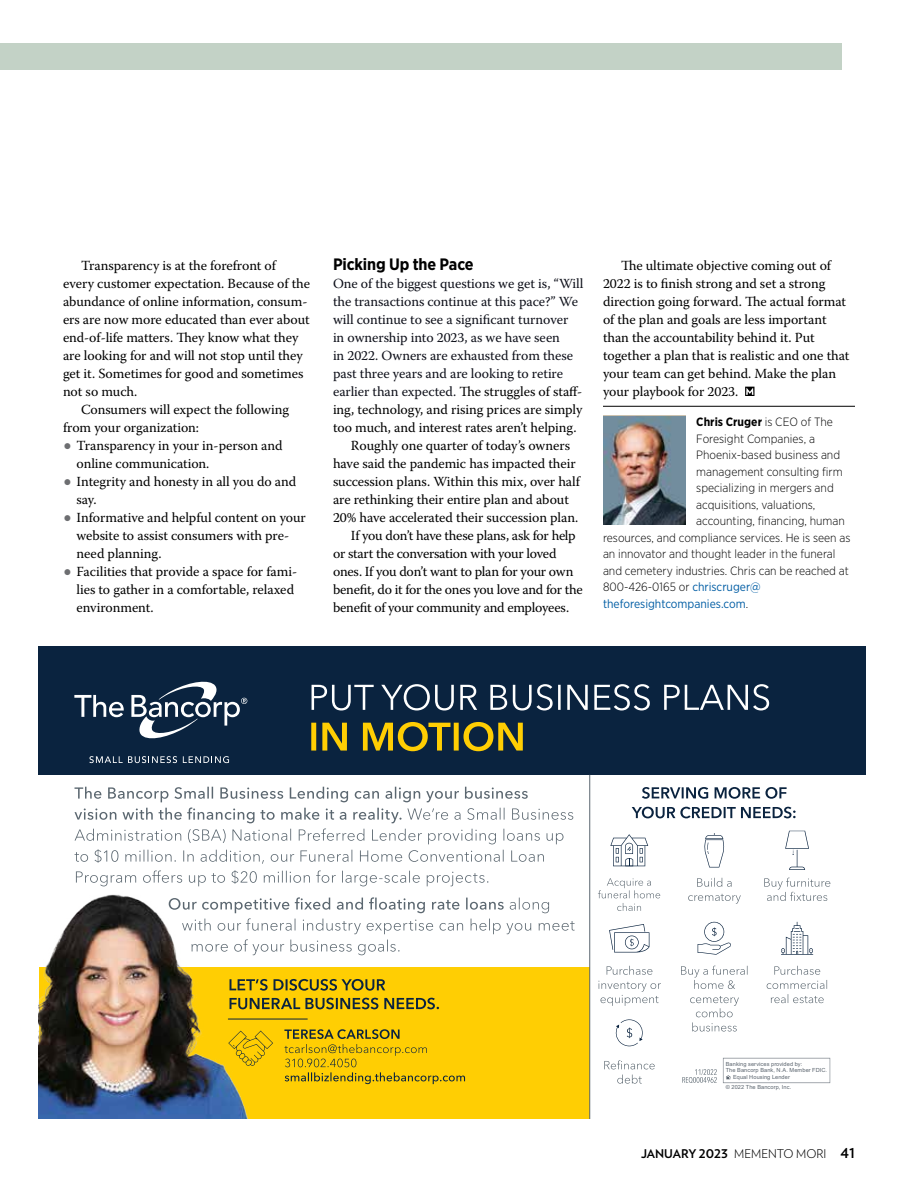
<style>
.page{position:relative;width:918px;height:1188px;background:#fff}
.page>*{position:absolute;margin:0;border:0;box-sizing:border-box;transform-origin:0 0}
.t1{font:700 16.5px "Gotham Narrow";letter-spacing:-.01em;color:#000}
.t2{font:13.8px/18px "Warnock Pro";letter-spacing:-.005em;color:#000}
.t3{font:13.8px "Warnock Pro";letter-spacing:-.005em;color:#0e101a}
.t4{font:300 12px "Gotham Narrow";color:#000}
.t5{font:12px "Gotham Narrow";color:#005da4}
.t6{font:700 12px "Verlag";color:#000}
.t7{font:700 12px "Gotham Narrow";color:#000}
.t8{font:5.7px "Arial";letter-spacing:.01em;color:#5d6670}
.s1{font-family:"Minion Pro";font-size:22.5px;color:#6d6e71}
.s2{color:#000}
.s3{font-weight:300}
.s4{font-weight:400;color:#005da4}
.s5{font-weight:300;color:#000}
.s6{font-size:13.5px}
</style>
<div class="page">
<div style="left:0;top:43px;width:842px;height:27px;background:#c3d2c6"></div>
<div style="left:39px;top:646px;width:827px;height:129px;background:#0a233f"></div>
<svg style="left:311px;top:722px;width:212px;height:29px"></svg>
<svg style="left:312px;top:684px;width:457px;height:27px"></svg>
<svg style="left:254px;top:897px;width:321px;height:58px"></svg>
<svg style="left:76px;top:870px;width:412px;height:16px"></svg>
<svg style="left:75px;top:829px;width:489px;height:35px"></svg>
<svg style="left:75px;top:808px;width:498px;height:15px"></svg>
<svg style="left:75px;top:787px;width:453px;height:15px"></svg>
<svg style="left:632px;top:807px;width:164px;height:11px"></svg>
<svg style="left:642px;top:787px;width:145px;height:12px"></svg>
<div style="left:39px;top:968px;width:551px;height:151px;background:#ffce03"></div>
<svg style="left:254px;top:998px;width:185px;height:11px"></svg>
<svg style="left:254px;top:979px;width:131px;height:12px"></svg>
<svg style="left:254px;top:1031px;width:19px;height:34px"></svg>
<svg style="left:284px;top:1029px;width:181px;height:55px"></svg>
<hr style="left:228px;top:1019px;width:79px;height:1px;background:#0a233f">
<svg style="left:89px;top:756px;width:88px;height:7px"></svg>
<svg style="left:183px;top:756px;width:46px;height:7px"></svg>
<svg style="left:74px;top:695px;width:50px;height:22px"></svg>
<svg style="left:131px;top:682px;width:116px;height:57px"></svg>
<img style="left:39px;top:894px;width:215px;height:225px">
<hr style="left:589px;top:775px;width:1px;height:344px;background:#5b6770">
<svg style="left:610px;top:834px;width:38px;height:32px"></svg>
<svg style="left:609px;top:924px;width:40px;height:29px"></svg>
<svg style="left:615px;top:1019px;width:28px;height:28px"></svg>
<svg style="left:704px;top:833px;width:20px;height:34px"></svg>
<svg style="left:698px;top:922px;width:33px;height:33px"></svg>
<svg style="left:785px;top:831px;width:24px;height:39px"></svg>
<svg style="left:781px;top:922px;width:32px;height:33px"></svg>
<svg style="left:598px;top:878px;width:62px;height:33px"></svg>
<svg style="left:688px;top:894px;width:53px;height:10px"></svg>
<svg style="left:697px;top:878px;width:35px;height:9px"></svg>
<svg style="left:764px;top:878px;width:66px;height:23px"></svg>
<svg style="left:598px;top:981px;width:63px;height:25px"></svg>
<svg style="left:607px;top:966px;width:45px;height:9px"></svg>
<svg style="left:690px;top:996px;width:49px;height:36px"></svg>
<svg style="left:681px;top:966px;width:67px;height:23px"></svg>
<svg style="left:767px;top:966px;width:60px;height:37px"></svg>
<svg style="left:617px;top:1075px;width:25px;height:9px"></svg>
<svg style="left:604px;top:1060px;width:51px;height:9px"></svg>
<svg style="left:682px;top:1069px;width:35px;height:14px"></svg>
<svg style="left:723px;top:1058px;width:107px;height:25px"></svg>
<hr style="left:603px;top:406px;width:252px;height:1px;background:#000">
<svg style="left:745px;top:387px;width:9px;height:9px"></svg>
<img style="left:603px;top:417px;width:83px;height:108px">
<p class="t2" style="left:81px;top:256px;width:196px">Transparency is at the forefront of</p>
<p class="t2" style="left:63px;top:274px;width:249px">every customer expectation. Because of the</p>
<p class="t2" style="left:63px;top:292px;width:246px">abundance of online information, consum-</p>
<p class="t2" style="left:63px;top:310px;width:248px">ers are now more educated than ever about</p>
<p class="t2" style="left:63px;top:328px;width:237px">end-of-life matters. They know what they</p>
<p class="t2" style="left:63px;top:346px;width:242px">are looking for and will not stop until they</p>
<p class="t2" style="left:63px;top:364px;width:242px">get it. Sometimes for good and sometimes</p>
<p class="t2" style="left:63px;top:382px;width:76px">not so much.</p>
<p class="t2" style="left:81px;top:400px;width:210px">Consumers will expect the following</p>
<p class="t2" style="left:63px;top:418px;width:138px">from your organization:</p>
<p class="t2" style="left:77px;top:436px;width:208px;text-indent:-14px"><span class="s1">•</span> Transparency in your in-person and online communication.</p>
<p class="t2" style="left:77px;top:472px;width:221px;text-indent:-14px"><span class="s1">•</span> Integrity and honesty in all you do and say.</p>
<p class="t2" style="left:77px;top:508px;width:231px;text-indent:-14px"><span class="s1">•</span> Informative and helpful content on your website to assist consumers with pre&shy;need planning.</p>
<p class="t2" style="left:77px;top:562px;width:222px;text-indent:-14px"><span class="s1">•</span> Facilities that provide a space for fami&shy;lies to gather in a comfortable, relaxed environment.</p>
<p class="t1" style="left:333px;top:254px;width:142px">Picking Up the Pace</p>
<p class="t3" style="left:333px;top:275px;width:252px">One of the biggest questions we get is, “Will</p>
<p class="t3" style="left:333px;top:293px;width:247px">the transactions continue at this pace?” We</p>
<p class="t3" style="left:333px;top:311px;width:237px">will continue to see a significant turnover</p>
<p class="t3" style="left:333px;top:329px;width:229px">in ownership into 2023, as we have seen</p>
<p class="t3" style="left:333px;top:347px;width:242px">in 2022. Owners are exhausted from these</p>
<p class="t3" style="left:333px;top:365px;width:232px">past three years and are looking to retire</p>
<p class="t3" style="left:333px;top:383px;width:251px">earlier than expected. <span class="s2">The struggles of staff-</span></p>
<p class="t2" style="left:333px;top:400px;width:251px">ing, technology, and rising prices are simply</p>
<p class="t2" style="left:333px;top:418px;width:245px">too much, and interest rates aren’t helping.</p>
<p class="t2" style="left:351px;top:436px;width:221px">Roughly one quarter of today’s owners</p>
<p class="t2" style="left:333px;top:454px;width:244px">have said the pandemic has impacted their</p>
<p class="t2" style="left:333px;top:472px;width:248px">succession plans. Within this mix, over half</p>
<p class="t2" style="left:333px;top:490px;width:238px">are rethinking their entire plan and about</p>
<p class="t2" style="left:333px;top:508px;width:247px">20% have accelerated their succession plan.</p>
<p class="t2" style="left:351px;top:526px;width:226px">If you don’t have these plans, ask for help</p>
<p class="t2" style="left:333px;top:544px;width:225px">or start the conversation with your loved</p>
<p class="t2" style="left:333px;top:562px;width:242px">ones. If you don’t want to plan for your own</p>
<p class="t2" style="left:333px;top:580px;width:251px">benefit, do it for the ones you love and for the</p>
<p class="t2" style="left:333px;top:598px;width:238px">benefit of your community and employees.</p>
<p class="t2" style="left:603px;top:256px;width:248px;text-indent:18px">The ultimate objective coming out of 2022 is to finish strong and set a strong direction going forward. The actual format of the plan and goals are less important than the accountability behind it. Put together a plan that is realistic and one that your team can get behind. Make the plan your playbook for 2023.</p>
<p class="t7" style="left:696px;top:414px;width:138px">Chris Cruger <span class="s3">is CEO of The</span></p>
<p class="t4" style="left:696px;top:431px;width:120px">Foresight Companies, a</p>
<p class="t4" style="left:696px;top:447px;width:145px">Phoenix-based business and</p>
<p class="t4" style="left:696px;top:464px;width:148px">management consulting firm</p>
<p class="t4" style="left:696px;top:480px;width:139px">specializing in mergers and</p>
<p class="t4" style="left:696px;top:497px;width:121px">acquisitions, valuations,</p>
<p class="t4" style="left:696px;top:513px;width:150px">accounting, financing, human</p>
<p class="t4" style="left:603px;top:530px;width:249px">resources, and compliance services. He is seen as</p>
<p class="t4" style="left:603px;top:546px;width:234px">an innovator and thought leader in the funeral</p>
<p class="t4" style="left:603px;top:563px;width:247px">and cemetery industries. Chris can be reached at</p>
<p class="t4" style="left:603px;top:579px;width:159px">800-426-0165 or <span class="s4">chriscruger@</span></p>
<p class="t5" style="left:603px;top:596px;width:147px">theforesightcompanies.com<span class="s5">.</span></p>
<p class="t8" style="left:726px;top:1060px;width:78px">Banking services provided by:</p>
<p class="t8" style="left:733px;top:1074px;width:58px">Equal Housing Lender</p>
<p class="t8" style="left:726px;top:1067px;width:103px">The Bancorp Bank, N.A. Member FDIC.</p>
<p class="t8" style="left:726px;top:1083px;width:67px">© 2022 The Bancorp, Inc.</p>
<p class="t6" style="left:641px;top:1145px;width:215px">JANUARY 2023 <span class="s3">MEMENTO MORI</span> <span class="s6">41</span></p>
</div>
